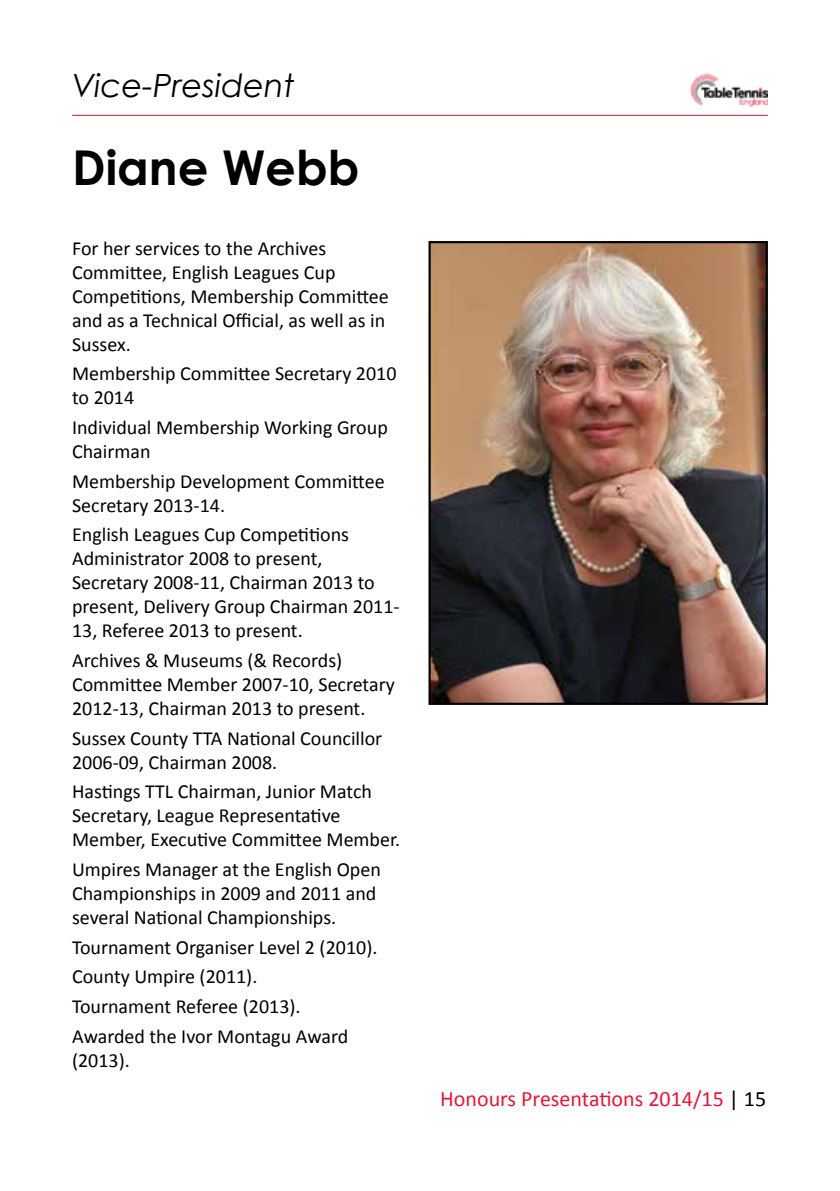
<style>
.page{position:relative;width:840px;height:1191px;background:#fff}
.page>*{position:absolute;margin:0;border:0;box-sizing:border-box;transform-origin:0 0}
.t1{font:700 48px "Century Gothic";color:#000}
.t2{font:italic 32px "Century Gothic";color:#000}
.t3{font:22px "Calibri";color:#e31837}
.t4{font:20px/24px "Calibri";color:#000}
.s1{color:#000}
</style>
<div class="page">
<img style="left:431px;top:244px;width:333px;height:458px">
<div style="left:428px;top:241px;width:339px;height:464px;border:2px solid #000"></div>
<img style="left:681px;top:73px;width:86px;height:42px">
<hr style="left:72px;top:115px;width:695px;height:1px;background:#e31837">
<h2 class="t2" style="left:72px;top:63px;width:224px">Vice-President</h2>
<h1 class="t1" style="left:72px;top:131px;width:289px">Diane Webb</h1>
<p class="t4" style="left:72px;top:236px;width:318px">For her services to the Archives<br>Committee, English Leagues Cup<br>Competitions, Membership Committee and as a Technical Official, as well as in<br>Sussex.</p>
<p class="t4" style="left:72px;top:362px;width:326px">Membership Committee Secretary 2010 to 2014</p>
<p class="t4" style="left:72px;top:415px;width:317px">Individual Membership Working Group<br>Chairman</p>
<p class="t4" style="left:72px;top:469px;width:314px">Membership Development Committee<br>Secretary 2013-14.</p>
<p class="t4" style="left:72px;top:523px;width:329px">English Leagues Cup Competitions Administrator 2008 to present, Secretary 2008-11, Chairman 2013 to present, Delivery Group Chairman 2011- 13, Referee 2013 to present.</p>
<p class="t4" style="left:72px;top:648px;width:324px">Archives &amp; Museums (&amp; Records)<br>Committee Member 2007-10, Secretary<br>2012-13, Chairman 2013 to present.</p>
<p class="t4" style="left:72px;top:726px;width:311px">Sussex County TTA National Councillor<br>2006-09, Chairman 2008.</p>
<p class="t4" style="left:72px;top:780px;width:329px">Hastings TTL Chairman, Junior Match<br>Secretary, League Representative<br>Member, Executive Committee Member.</p>
<p class="t4" style="left:72px;top:857px;width:310px">Umpires Manager at the English Open<br>Championships in 2009 and 2011 and several National Championships.</p>
<p class="t4" style="left:72px;top:932px;width:307px;line-height:29.6px">Tournament Organiser Level 2 (2010).<br>County Umpire (2011).<br>Tournament Referee (2013).<br>Awarded the Ivor Montagu Award</p>
<p class="t4" style="left:72px;top:1048px;width:59px">(2013).</p>
<p class="t3" style="left:440px;top:1084px;width:327px">Honours Presentations 2014/15 <span class="s1">| 15</span></p>
</div>
